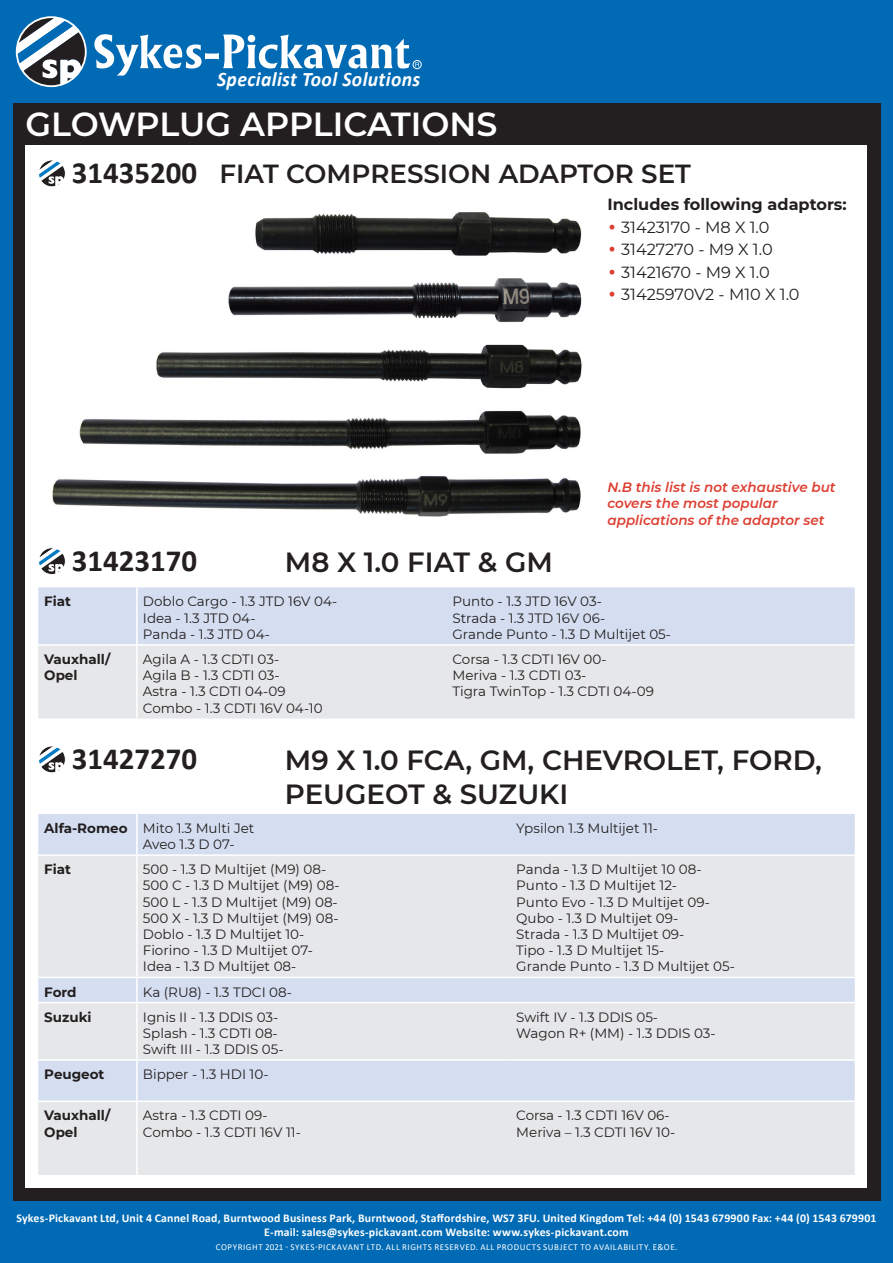
<style>
.page{position:relative;width:893px;height:1263px;background:#006ab4}
.page>*{position:absolute;margin:0;border:0;box-sizing:border-box;transform-origin:0 0}
.t1{font:600 33.3px "Montserrat";letter-spacing:-.005em;color:#fff}
.t2{font:700 30.9px "Calibri";color:#231f20}
.t3{font:600 27.75px/33.3px "Montserrat";color:#231f20}
.t4{font:600 26.1px "Montserrat";color:#231f20}
.t5{font:italic 700 20.7px "Calibri";letter-spacing:.02em;color:#fff;scale:.95 1}
.t6{font:16.05px "Montserrat";color:#231f20}
.t7{font:700 16.05px "Montserrat";color:#231f20}
.t8{font:13.5px "Montserrat";color:#231f20}
.t9{font:italic 600 13.5px/16.2px "Montserrat";color:#dd3f32}
.t10{font:700 13.5px/16.2px "Montserrat";color:#231f20}
.t11{font:700 11.85px/14.2px "Calibri";letter-spacing:.015em;color:#fff;text-align:center}
.t12{font:9px "Calibri";letter-spacing:.06em;color:#fff}
.s1{font-size:31.5px;color:#dd3f32}
</style>
<div class="page">
<div style="left:13px;top:103px;width:867px;height:1097px;background:#231f20"></div>
<div style="left:26px;top:145px;width:841px;height:1043px;background:#fff"></div>
<svg style="left:94px;top:34px;width:325px;height:42px"></svg>
<div style="left:413px;top:60px;width:9px;height:9px;border:1px solid #fff;border-radius:50%"></div>
<svg style="left:17px;top:17px;width:69px;height:69px"></svg>
<div style="left:16px;top:16px;width:71px;height:71px;border:2px solid #fff;border-radius:50%"></div>
<svg style="left:40px;top:162px;width:25px;height:23px"></svg>
<div style="left:38px;top:160px;width:27px;height:27px;border:1px solid #fff;border-radius:50%"></div>
<img style="left:52px;top:212px;width:530px;height:305px">
<svg style="left:40px;top:549px;width:25px;height:24px"></svg>
<div style="left:38px;top:548px;width:27px;height:27px;border:1px solid #fff;border-radius:50%"></div>
<div style="left:38px;top:587px;width:817px;height:57px;background:#d4def0"></div>
<div style="left:38px;top:646px;width:817px;height:72px;background:#e6e7e9"></div>
<hr style="left:136px;top:587px;width:2px;height:57px;background:#fff">
<hr style="left:136px;top:646px;width:2px;height:72px;background:#fff">
<svg style="left:40px;top:748px;width:25px;height:23px"></svg>
<div style="left:38px;top:746px;width:27px;height:27px;border:1px solid #fff;border-radius:50%"></div>
<div style="left:38px;top:814px;width:817px;height:40px;background:#d4def0"></div>
<svg style="left:38px;top:856px;width:817px;height:319px;background:#e2e5ea"></svg>
<hr style="left:136px;top:1061px;width:2px;height:39px;background:#fff">
<hr style="left:136px;top:1102px;width:2px;height:73px;background:#fff">
<hr style="left:136px;top:814px;width:2px;height:40px;background:#fff">
<hr style="left:136px;top:856px;width:2px;height:121px;background:#fff">
<hr style="left:136px;top:978px;width:2px;height:24px;background:#fff">
<hr style="left:136px;top:1003px;width:2px;height:56px;background:#fff">
<hr style="left:38px;top:977px;width:99px;height:1px;background:#fff">
<hr style="left:137px;top:977px;width:373px;height:1px;background:#fff">
<hr style="left:510px;top:977px;width:345px;height:1px;background:#fff">
<hr style="left:38px;top:1002px;width:99px;height:1px;background:#fff">
<hr style="left:137px;top:1002px;width:373px;height:1px;background:#fff">
<hr style="left:510px;top:1002px;width:345px;height:1px;background:#fff">
<hr style="left:38px;top:1059px;width:99px;height:2px;background:#fff">
<hr style="left:137px;top:1059px;width:373px;height:2px;background:#fff">
<hr style="left:510px;top:1059px;width:345px;height:2px;background:#fff">
<hr style="left:38px;top:1100px;width:99px;height:2px;background:#fff">
<hr style="left:137px;top:1100px;width:373px;height:2px;background:#fff">
<hr style="left:510px;top:1100px;width:345px;height:2px;background:#fff">
<h3 class="t5" style="left:217px;top:65px;width:215px">Specialist Tool Solutions</h3>
<p class="t1" style="left:26px;top:100px;width:473px">GLOWPLUG APPLICATIONS</p>
<p class="t2" style="left:72px;top:151px;width:127px">31435200</p>
<p class="t4" style="left:219px;top:155px;width:473px">FIAT COMPRESSION ADAPTOR SET</p>
<p class="t7" style="left:607px;top:193px;width:241px">Includes following adaptors:</p>
<p class="t6" style="left:607px;top:216px;width:164px"><span class="s1">•</span> 31423170 - M8 X 1.0</p>
<p class="t6" style="left:607px;top:238px;width:167px"><span class="s1">•</span> 31427270 - M9 X 1.0</p>
<p class="t6" style="left:607px;top:261px;width:164px"><span class="s1">•</span> 31421670 - M9 X 1.0</p>
<p class="t6" style="left:607px;top:284px;width:194px"><span class="s1">•</span> 31425970V2 - M10 X 1.0</p>
<p class="t2" style="left:72px;top:539px;width:127px">31423170</p>
<p class="t3" style="left:285px;top:544px;width:269px">M8 X 1.0 FIAT &amp; GM</p>
<p class="t9" style="left:607px;top:479px;width:230px">N.B this list is not exhaustive but covers the most popular applications of the adaptor set</p>
<p class="t10" style="left:44px;top:593px;width:28px">Fiat</p>
<p class="t8" style="left:143px;top:592px;width:196px">Doblo Cargo - 1.3 JTD 16V 04-</p>
<p class="t8" style="left:143px;top:609px;width:114px">Idea - 1.3 JTD 04-</p>
<p class="t8" style="left:143px;top:625px;width:129px">Panda - 1.3 JTD 04-</p>
<p class="t10" style="left:44px;top:650px;width:68px">Vauxhall/<br>Opel</p>
<p class="t8" style="left:143px;top:650px;width:138px">Agila A - 1.3 CDTI 03-</p>
<p class="t8" style="left:143px;top:666px;width:138px">Agila B - 1.3 CDTI 03-</p>
<p class="t8" style="left:143px;top:682px;width:144px">Astra - 1.3 CDTI 04-09</p>
<p class="t8" style="left:143px;top:698px;width:181px">Combo - 1.3 CDTI 16V 04-10</p>
<p class="t8" style="left:452px;top:592px;width:151px">Punto - 1.3 JTD 16V 03-</p>
<p class="t8" style="left:452px;top:609px;width:154px">Strada - 1.3 JTD 16V 06-</p>
<p class="t8" style="left:452px;top:625px;width:220px">Grande Punto - 1.3 D Multijet 05-</p>
<p class="t8" style="left:452px;top:650px;width:156px">Corsa - 1.3 CDTI 16V 00-</p>
<p class="t8" style="left:452px;top:666px;width:135px">Meriva - 1.3 CDTI 03-</p>
<p class="t8" style="left:452px;top:682px;width:203px">Tigra TwinTop - 1.3 CDTI 04-09</p>
<p class="t2" style="left:72px;top:737px;width:127px">31427270</p>
<p class="t10" style="left:44px;top:819px;width:85px">Alfa-Romeo</p>
<p class="t8" style="left:143px;top:819px;width:113px">Mito 1.3 Multi Jet</p>
<p class="t8" style="left:143px;top:835px;width:93px">Aveo 1.3 D 07-</p>
<p class="t3" style="left:285px;top:743px;width:538px">M9 X 1.0 FCA, GM, CHEVROLET, FORD,<br>PEUGEOT &amp; SUZUKI</p>
<p class="t8" style="left:516px;top:819px;width:143px">Ypsilon 1.3 Multijet 11-</p>
<p class="t10" style="left:44px;top:861px;width:28px">Fiat</p>
<p class="t8" style="left:143px;top:860px;width:185px">500 - 1.3 D Multijet (M9) 08-</p>
<p class="t8" style="left:143px;top:876px;width:198px">500 C - 1.3 D Multijet (M9) 08-</p>
<p class="t8" style="left:143px;top:892px;width:196px">500 L - 1.3 D Multijet (M9) 08-</p>
<p class="t8" style="left:143px;top:909px;width:197px">500 X - 1.3 D Multijet (M9) 08-</p>
<p class="t8" style="left:143px;top:925px;width:163px">Doblo - 1.3 D Multijet 10-</p>
<p class="t8" style="left:143px;top:941px;width:171px">Fiorino - 1.3 D Multijet 07-</p>
<p class="t8" style="left:143px;top:957px;width:155px">Idea - 1.3 D Multijet 08-</p>
<p class="t10" style="left:44px;top:983px;width:34px">Ford</p>
<p class="t8" style="left:143px;top:982px;width:151px">Ka (RU8) - 1.3 TDCI 08-</p>
<p class="t10" style="left:44px;top:1008px;width:49px">Suzuki</p>
<p class="t8" style="left:143px;top:1007px;width:137px">Ignis II - 1.3 DDIS 03-</p>
<p class="t8" style="left:143px;top:1024px;width:136px">Splash - 1.3 CDTI 08-</p>
<p class="t8" style="left:143px;top:1040px;width:142px">Swift III - 1.3 DDIS 05-</p>
<p class="t10" style="left:44px;top:1065px;width:62px">Peugeot</p>
<p class="t8" style="left:143px;top:1065px;width:127px">Bipper - 1.3 HDI 10-</p>
<p class="t10" style="left:44px;top:1107px;width:68px">Vauxhall/<br>Opel</p>
<p class="t8" style="left:143px;top:1106px;width:126px">Astra - 1.3 CDTI 09-</p>
<p class="t8" style="left:143px;top:1122px;width:159px">Combo - 1.3 CDTI 16V 11-</p>
<p class="t8" style="left:516px;top:860px;width:187px">Panda - 1.3 D Multijet 10 08-</p>
<p class="t8" style="left:516px;top:876px;width:162px">Punto - 1.3 D Multijet 12-</p>
<p class="t8" style="left:516px;top:892px;width:195px">Punto Evo - 1.3 D Multijet 09-</p>
<p class="t8" style="left:516px;top:909px;width:164px">Qubo - 1.3 D Multijet 09-</p>
<p class="t8" style="left:516px;top:925px;width:170px">Strada - 1.3 D Multijet 09-</p>
<p class="t8" style="left:516px;top:941px;width:150px">Tipo - 1.3 D Multijet 15-</p>
<p class="t8" style="left:516px;top:957px;width:220px">Grande Punto - 1.3 D Multijet 05-</p>
<p class="t8" style="left:516px;top:1007px;width:143px">Swift IV - 1.3 DDIS 05-</p>
<p class="t8" style="left:516px;top:1024px;width:201px">Wagon R+ (MM) - 1.3 DDIS 03-</p>
<p class="t8" style="left:516px;top:1106px;width:155px">Corsa - 1.3 CDTI 16V 06-</p>
<p class="t8" style="left:516px;top:1122px;width:160px">Meriva – 1.3 CDTI 16V 10-</p>
<p class="t11" style="left:16px;top:1211px;width:861px">Sykes-Pickavant Ltd, Unit 4 Cannel Road, Burntwood Business Park, Burntwood, Staffordshire, WS7 3FU. United Kingdom Tel: +44 (0) 1543 679900 Fax: +44 (0) 1543 679901<br>E-mail: sales@sykes-pickavant.com Website: www.sykes-pickavant.com</p>
<p class="t12" style="left:216px;top:1240px;width:463px">COPYRIGHT 2021 - SYKES-PICKAVANT LTD. ALL RIGHTS RESERVED. ALL PRODUCTS SUBJECT TO AVAILABILITY. E&amp;OE.</p>
</div>
